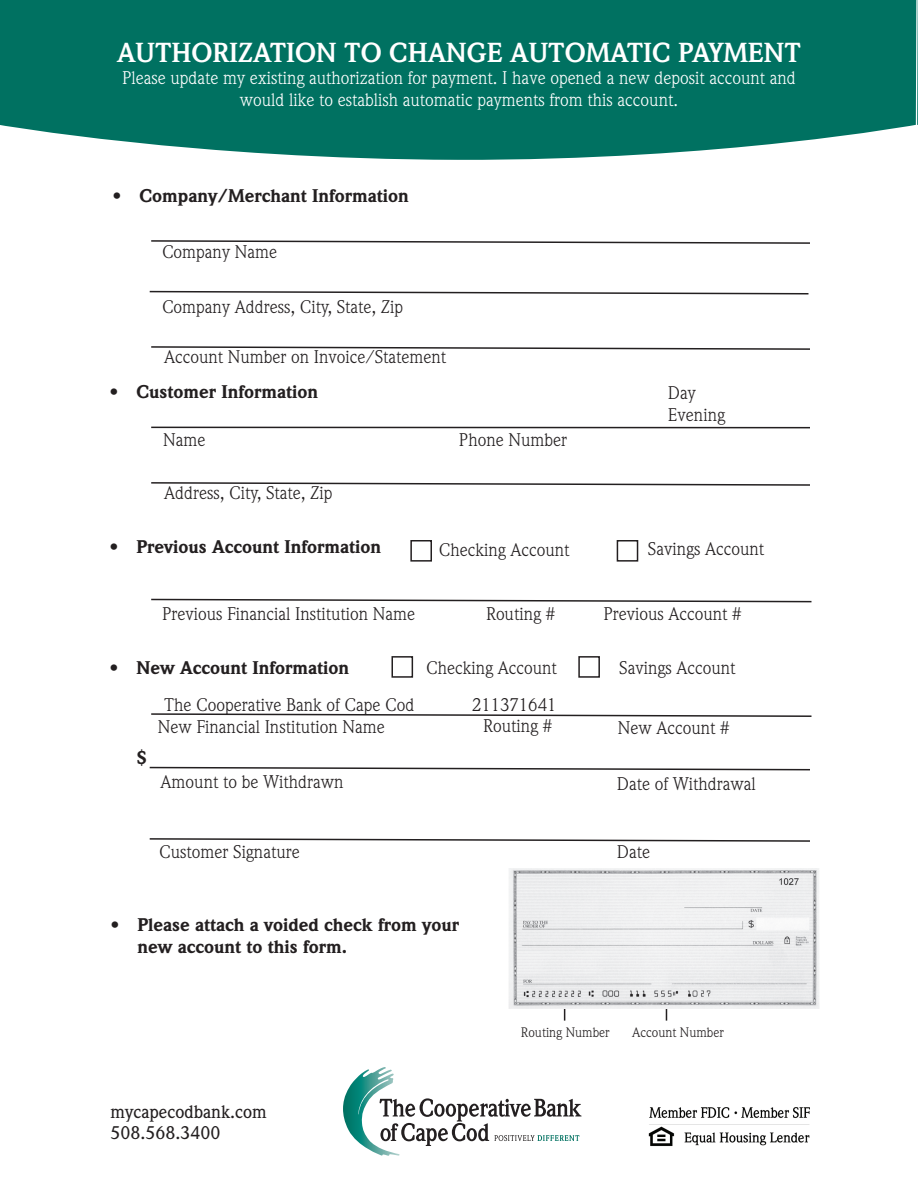
<style>
.page{position:relative;width:918px;height:1188px;background:#fff}
.page>*{position:absolute;margin:0;border:0;box-sizing:border-box;transform-origin:0 0}
.t1{font:700 27px "Weidemann Std";color:#fff}
.t2{font:18px/21.6px "Weidemann Std";color:#231f20}
.t3{font:900 18px/21.6px "Weidemann Std";color:#231f20}
.t4{font:18px/21.6px "Weidemann Std";color:#fff;text-align:center}
.t5{font:500 18px/21.6px "Weidemann Std";color:#231f20}
.t6{font:13.5px "Weidemann Std";color:#231f20}
</style>
<div class="page">
<svg style="left:151px;top:240px;width:659px;height:4px"></svg>
<svg style="left:149px;top:290px;width:660px;height:5px"></svg>
<svg style="left:151px;top:346px;width:659px;height:4px"></svg>
<svg style="left:151px;top:482px;width:659px;height:4px"></svg>
<hr style="left:151px;top:427px;width:659px;height:1px;background:#231f20">
<div style="left:410px;top:540px;width:22px;height:22px;border:2px solid #231f20"></div>
<div style="left:617px;top:540px;width:21px;height:22px;border:2px solid #231f20"></div>
<svg style="left:151px;top:598px;width:661px;height:5px"></svg>
<svg style="left:0;top:0;width:916px;height:160px;background:#127b6c"></svg>
<div style="left:392px;top:656px;width:21px;height:22px;border:2px solid #231f20"></div>
<div style="left:578px;top:656px;width:22px;height:22px;border:2px solid #231f20"></div>
<svg style="left:151px;top:713px;width:661px;height:4px"></svg>
<svg style="left:149px;top:766px;width:661px;height:5px"></svg>
<svg style="left:149px;top:838px;width:661px;height:4px"></svg>
<svg style="left:917px;top:0;width:1px;height:125px"></svg>
<svg style="left:343px;top:1067px;width:239px;height:89px"></svg>
<svg style="left:564px;top:1008px;width:1px;height:13px"></svg>
<svg style="left:666px;top:1008px;width:1px;height:13px"></svg>
<img style="left:648px;top:1107px;width:162px;height:39px">
<img style="left:509px;top:868px;width:310px;height:140px">
<h1 class="t1" style="left:117px;top:37px;width:685px">AUTHORIZATION TO CHANGE AUTOMATIC PAYMENT</h1>
<p class="t4" style="left:122px;top:67px;width:675px">Please update my existing authorization for payment. I have opened a new deposit account and would like to establish automatic payments from this account.</p>
<p class="t3" style="left:112px;top:185px;width:298px">• Company/Merchant Information</p>
<p class="t2" style="left:162px;top:241px;width:117px">Company Name</p>
<p class="t2" style="left:162px;top:296px;width:243px">Company Address, City, State, Zip</p>
<p class="t2" style="left:164px;top:346px;width:284px">Account Number on Invoice/Statement</p>
<p class="t3" style="left:109px;top:382px;width:210px">• Customer Information</p>
<p class="t2" style="left:163px;top:429px;width:44px">Name</p>
<p class="t2" style="left:459px;top:429px;width:110px">Phone Number</p>
<p class="t2" style="left:668px;top:382px;width:59px">Day<br>Evening</p>
<p class="t2" style="left:164px;top:481px;width:170px">Address, City, State, Zip</p>
<p class="t3" style="left:109px;top:536px;width:273px">• Previous Account Information</p>
<p class="t2" style="left:439px;top:539px;width:132px">Checking Account</p>
<p class="t2" style="left:648px;top:538px;width:118px">Savings Account</p>
<p class="t2" style="left:162px;top:603px;width:255px">Previous Financial Institution Name</p>
<p class="t2" style="left:486px;top:603px;width:71px">Routing #</p>
<p class="t2" style="left:603px;top:603px;width:140px">Previous Account #</p>
<p class="t3" style="left:109px;top:657px;width:241px">• New Account Information</p>
<p class="t2" style="left:426px;top:657px;width:132px">Checking Account</p>
<p class="t2" style="left:619px;top:657px;width:118px">Savings Account</p>
<p class="t3" style="left:137px;top:747px;width:12px">$</p>
<p class="t2" style="left:164px;top:694px;width:252px">The Cooperative Bank of Cape Cod</p>
<p class="t2" style="left:472px;top:694px;width:86px">211371641</p>
<p class="t2" style="left:158px;top:716px;width:228px">New Financial Institution Name</p>
<p class="t2" style="left:483px;top:715px;width:71px">Routing #</p>
<p class="t2" style="left:618px;top:717px;width:113px">New Account #</p>
<p class="t2" style="left:161px;top:770px;width:184px">Amount to be Withdrawn</p>
<p class="t2" style="left:617px;top:773px;width:141px">Date of Withdrawal</p>
<p class="t2" style="left:159px;top:840px;width:142px">Customer Signature</p>
<p class="t2" style="left:617px;top:840px;width:35px">Date</p>
<p class="t3" style="left:137px;top:914px;width:323px;text-indent:-27px">• Please attach a voided check from your new account to this form.</p>
<p class="t5" style="left:110px;top:1101px;width:158px">mycapecodbank.com<br>508.568.3400</p>
<p class="t6" style="left:521px;top:1025px;width:90px">Routing Number</p>
<p class="t6" style="left:632px;top:1025px;width:93px">Account Number</p>
</div>
